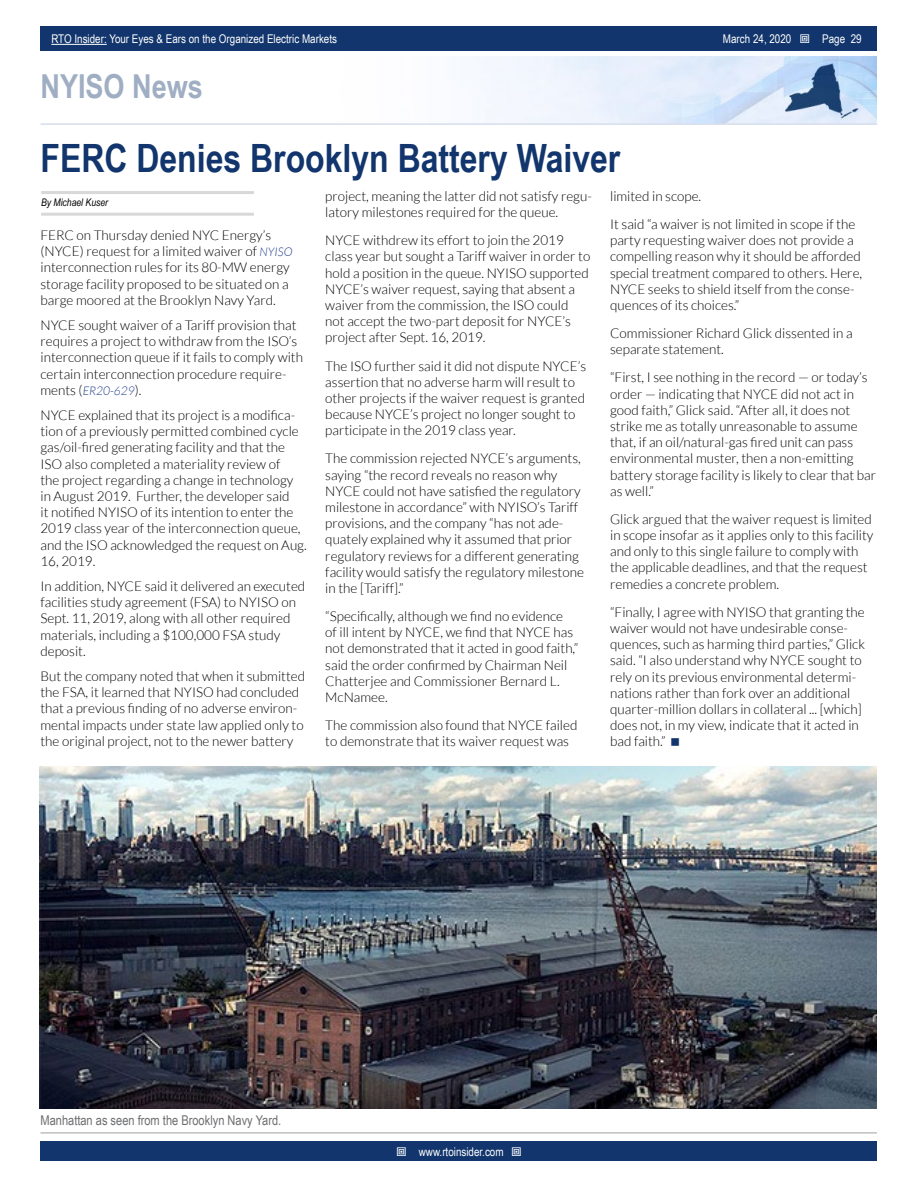
<style>
.page{position:relative;width:918px;height:1188px;background:#fff}
.page>*{position:absolute;margin:0;border:0;box-sizing:border-box;transform-origin:0 0}
.t1{font:700 39px "Arial Narrow";color:#11356c}
.t2{font:700 33px "Arial Narrow";color:#a0aec4}
.t3{font:300 13.5px/16.2px "Lato";color:#000}
.t4{font:13.5px "Arial Narrow";color:#6d6e71}
.t5{font:12px "Arial Narrow";color:#fff}
.t6{font:italic 10.5px "Arial Narrow";color:#000}
.s1{font-style:italic;font-size:12px;color:#25408f}
</style>
<div class="page">
<div style="left:41px;top:1142px;width:836px;height:19px;background:#11356c"></div>
<div style="left:41px;top:27px;width:836px;height:24px;background:#11356c"></div>
<hr style="left:51px;top:44px;width:56px;height:1px;background:#fff">
<img style="left:474px;top:56px;width:403px;height:67px">
<hr style="left:40px;top:123px;width:837px;height:2px;background:#d6deec">
<hr style="left:41px;top:191px;width:213px;height:3px;background:#d8d8d8">
<hr style="left:41px;top:213px;width:213px;height:3px;background:#d8d8d8">
<hr style="left:40px;top:1132px;width:837px;height:2px;background:#bfbfbf">
<img style="left:40px;top:767px;width:837px;height:341px">
<p class="t5" style="left:51px;top:30px;width:287px">RTO Insider: Your Eyes &amp; Ears on the Organized Electric Markets</p>
<p class="t5" style="left:723px;top:30px;width:70px">March 24, 2020</p>
<p class="t5" style="left:822px;top:30px;width:41px">Page 29</p>
<h2 class="t2" style="left:40px;top:61px;width:164px">NYISO News</h2>
<h1 class="t1" style="left:40px;top:129px;width:581px">FERC Denies Brooklyn Battery Waiver</h1>
<p class="t6" style="left:41px;top:195px;width:68px">By Michael Kuser</p>
<p class="t3" style="left:325px;top:188px;width:268px">project, meaning the latter did not satisfy regu&shy;latory milestones required for the queue.</p>
<p class="t3" style="left:325px;top:232px;width:266px">NYCE withdrew its effort to join the 2019 class year but sought a Tariff waiver in order to hold a position in the queue. NYISO supported NYCE’s waiver request, saying that absent a waiver from the commission, the ISO could not accept the two-part deposit for NYCE’s project after Sept. 16, 2019.</p>
<p class="t3" style="left:325px;top:358px;width:262px">The ISO further said it did not dispute NYCE’s assertion that no adverse harm will result to other projects if the waiver request is granted because NYCE’s project no longer sought to participate in the 2019 class year.</p>
<p class="t3" style="left:325px;top:451px;width:260px">The commission rejected NYCE’s arguments, saying “the record reveals no reason why NYCE could not have satisfied the regulatory milestone in accordance” with NYISO’s Tariff provisions, and the company “has not ade&shy;quately explained why it assumed that prior regulatory reviews for a different generating facility would satisfy the regulatory milestone in the [Tariff].”</p>
<p class="t3" style="left:325px;top:608px;width:254px">“Specifically, although we find no evidence<br>of ill intent by NYCE, we find that NYCE has not demonstrated that it acted in good faith,” said the order confirmed by Chairman Neil Chatterjee and Commissioner Bernard L.<br>McNamee.</p>
<p class="t3" style="left:325px;top:717px;width:254px">The commission also found that NYCE failed to demonstrate that its waiver request was</p>
<p class="t3" style="left:610px;top:182px;width:247px;line-height:28px">limited in scope.<br>It said “a waiver is not limited in scope if the</p>
<p class="t3" style="left:610px;top:232px;width:254px">party requesting waiver does not provide a compelling reason why it should be afforded special treatment compared to others. Here, NYCE seeks to shield itself from the conse&shy;quences of its choices.”</p>
<p class="t3" style="left:610px;top:325px;width:244px">Commissioner Richard Glick dissented in a separate statement.</p>
<p class="t3" style="left:610px;top:370px;width:267px">“First, I see nothing in the record — or today’s order — indicating that NYCE did not act in good faith,” Glick said. “After all, it does not strike me as totally unreasonable to assume that, if an oil/natural-gas fired unit can pass environmental muster, then a non-emitting battery storage facility is likely to clear that bar as well.”</p>
<p class="t3" style="left:610px;top:511px;width:265px">Glick argued that the waiver request is limited in scope insofar as it applies only to this facility and only to this single failure to comply with the applicable deadlines, and that the request remedies a concrete problem.</p>
<p class="t3" style="left:610px;top:604px;width:256px">“Finally, I agree with NYISO that granting the waiver would not have undesirable conse&shy;quences, such as harming third parties,” Glick said. “I also understand why NYCE sought to rely on its previous environmental determi&shy;nations rather than fork over an additional quarter-million dollars in collateral ... [which] does not, in my view, indicate that it acted in bad faith.”</p>
<p class="t3" style="left:40px;top:227px;width:253px">FERC on Thursday denied NYC Energy’s (NYCE) request for a limited waiver of <span class="s1">NYISO </span>interconnection rules for its 80-MW energy storage facility proposed to be situated on a barge moored at the Brooklyn Navy Yard.</p>
<p class="t3" style="left:40px;top:317px;width:264px">NYCE sought waiver of a Tariff provision that requires a project to withdraw from the ISO’s interconnection queue if it fails to comply with certain interconnection procedure require&shy;ments (<span class="s1">ER20-629</span>).</p>
<p class="t3" style="left:41px;top:407px;width:268px">NYCE explained that its project is a modifica&shy;tion of a previously permitted combined cycle gas/oil-fired generating facility and that the ISO also completed a materiality review of<br>the project regarding a change in technology in August 2019. Further, the developer said<br>it notified NYISO of its intention to enter the 2019 class year of the interconnection queue, and the ISO acknowledged the request on Aug.<br>16, 2019.</p>
<p class="t3" style="left:41px;top:578px;width:266px">In addition, NYCE said it delivered an executed facilities study agreement (FSA) to NYISO on Sept. 11, 2019, along with all other required materials, including a $100,000 FSA study deposit.</p>
<p class="t3" style="left:41px;top:668px;width:266px">But the company noted that when it submitted the FSA, it learned that NYISO had concluded that a previous finding of no adverse environ&shy;mental impacts under state law applied only to the original project, not to the newer battery</p>
<p class="t4" style="left:40px;top:1111px;width:242px">Manhattan as seen from the Brooklyn Navy Yard.</p>
<p class="t5" style="left:419px;top:1143px;width:86px">www.rtoinsider.com</p>
</div>
